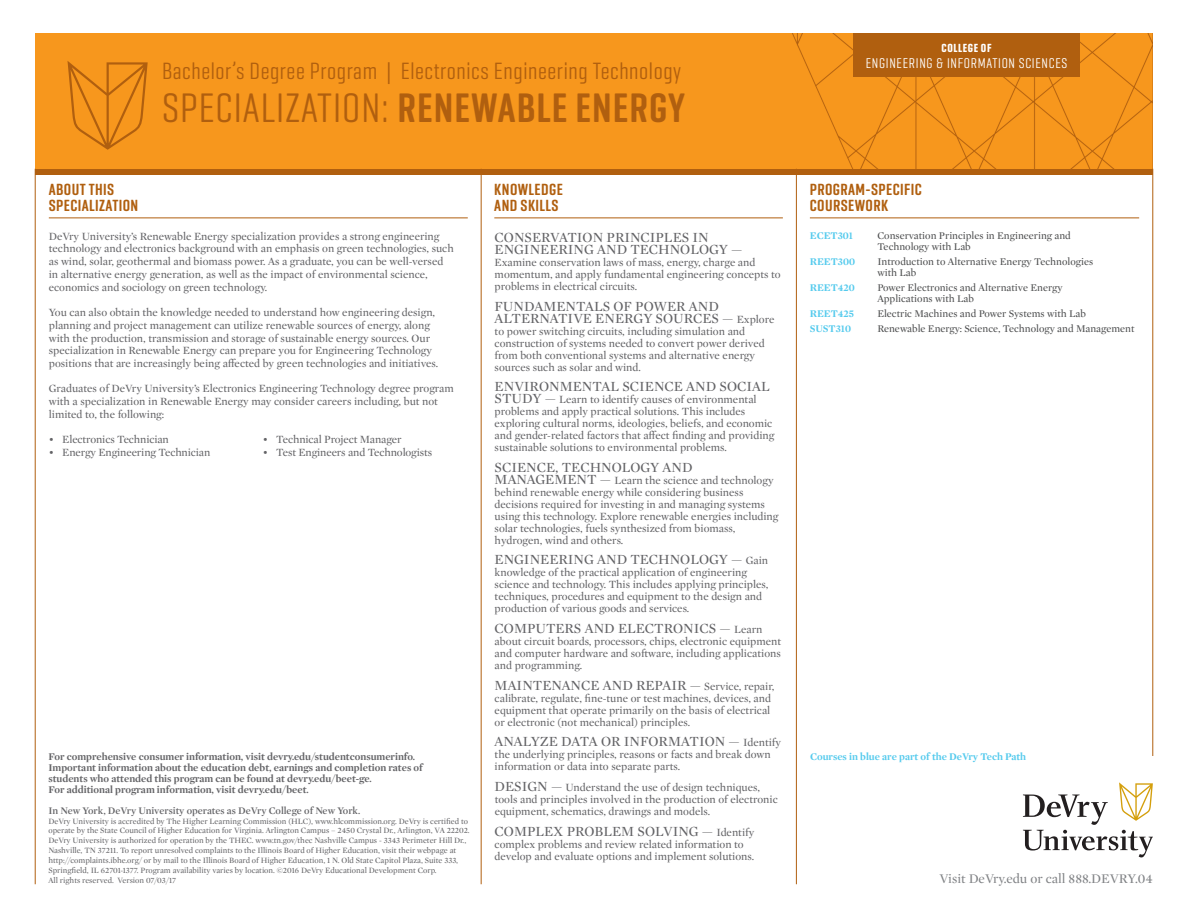
<style>
.page{position:relative;width:1188px;height:918px;background:#fff}
.page>*{position:absolute;margin:0;border:0;box-sizing:border-box;transform-origin:0 0}
.t1{font:42px "Geogrotesque Comp";letter-spacing:.025em;color:#b05f0f}
.t2{font:24px "Geogrotesque Comp";letter-spacing:.025em;color:#b05f0f}
.t3{font:600 16.5px/16.5px "Geogrotesque Comp";letter-spacing:.025em;color:#b05f0f}
.t4{font:14.4px "Geogrotesque Comp";letter-spacing:.05em;color:#fff}
.t5{font:14.25px/12px "Mercury Display";color:#636366}
.t6{font:13.5px "Mercury Display";color:#808285}
.t7{font:700 12px "Geogrotesque Comp";letter-spacing:.05em;color:#fff}
.t8{font:11.25px/12px "Mercury Display";color:#636366}
.t9{font:700 10.5px/11.2px "Mercury Display";color:#636366}
.t10{font:10.5px/11.2px "Mercury Display";color:#4b4c4d}
.t11{font:700 10.5px "Mercury Display";color:#54caed}
.t12{font:600 10.35px "Mercury Display";color:#636366}
.t13{font:8.25px/9.9px "Mercury Display";color:#636366}
.s1{font-weight:600}
.s2{font-size:11.25px}
.s3{font-size:14.25px}
</style>
<div class="page">
<div style="left:35px;top:34px;width:1118px;height:135px;background:#f7971d"></div>
<svg style="left:36px;top:169px;width:1117px;height:7px;background:#bb7531"></svg>
<hr style="left:1153px;top:169px;width:1px;height:587px;background:#b05f0f">
<hr style="left:35px;top:169px;width:1px;height:715px;background:#b05f0f">
<hr style="left:481px;top:169px;width:1px;height:715px;background:#b05f0f">
<hr style="left:796px;top:169px;width:1px;height:715px;background:#b05f0f">
<hr style="left:810px;top:218px;width:329px;height:1px;background:#b05f0f">
<hr style="left:49px;top:218px;width:419px;height:1px;background:#b05f0f">
<hr style="left:494px;top:218px;width:289px;height:1px;background:#b05f0f">
<svg style="left:1023px;top:782px;width:130px;height:75px"></svg>
<div style="left:853px;top:34px;width:227px;height:43px;background:#b05f0f"></div>
<svg style="left:68px;top:61px;width:80px;height:89px;background:#e98c1a"></svg>
<h2 class="t2" style="left:162px;top:56px;width:521px">Bachelor’s Degree Program | Electronics Engineering Technology</h2>
<h1 class="t1" style="left:162px;top:81px;width:524px">SPECIALIZATION: <span class="s1">RENEWABLE ENERGY</span></h1>
<h3 class="t3" style="left:49px;top:180px;width:91px">ABOUT THIS<br>SPECIALIZATION</h3>
<h3 class="t3" style="left:494px;top:180px;width:70px">KNOWLEDGE<br>AND SKILLS</h3>
<p class="t8" style="left:49px;top:229px;width:406px;line-height:12.8px">DeVry University’s Renewable Energy specialization provides a strong engineering technology and electronics background with an emphasis on green technologies, such as wind, solar, geothermal and biomass power. As a graduate, you can be well-versed in alternative energy generation, as well as the impact of environmental science, economics and sociology on green technology.</p>
<p class="t8" style="left:49px;top:305px;width:391px;line-height:12.8px">You can also obtain the knowledge needed to understand how engineering design, planning and project management can utilize renewable sources of energy, along with the production, transmission and storage of sustainable energy sources. Our specialization in Renewable Energy can prepare you for Engineering Technology positions that are increasingly being affected by green technologies and initiatives.</p>
<p class="t8" style="left:49px;top:382px;width:407px;line-height:12.8px">Graduates of DeVry University’s Electronics Engineering Technology degree program with a specialization in Renewable Energy may consider careers including, but not limited to, the following:</p>
<p class="t8" style="left:49px;top:433px;width:122px">• Electronics Technician</p>
<p class="t8" style="left:49px;top:446px;width:163px">• Energy Engineering Technician</p>
<p class="t8" style="left:263px;top:433px;width:140px">• Technical Project Manager</p>
<p class="t8" style="left:263px;top:446px;width:171px">• Test Engineers and Technologists</p>
<p class="t9" style="left:48px;top:750px;width:376px">For comprehensive consumer information, visit devry.edu/studentconsumerinfo.<br>Important information about the education debt, earnings and completion rates of students who attended this program can be found at devry.edu/beet-ge.<br>For additional program information, visit devry.edu/beet.</p>
<p class="t12" style="left:48px;top:803px;width:313px">In New York, DeVry University operates as DeVry College of New York.</p>
<p class="t13" style="left:48px;top:816px;width:423px">DeVry University is accredited by The Higher Learning Commission (HLC), www.hlcommission.org. DeVry is certified to operate by the State Council of Higher Education for Virginia. Arlington Campus – 2450 Crystal Dr., Arlington, VA 22202.<br>DeVry University is authorized for operation by the THEC. www.tn.gov/thec Nashville Campus - 3343 Perimeter Hill Dr., Nashville, TN 37211. To report unresolved complaints to the Illinois Board of Higher Education, visit their webpage at http://complaints.ibhe.org/ or by mail to the Illinois Board of Higher Education, 1 N. Old State Capitol Plaza, Suite 333, Springfield, IL 62701-1377. Program availability varies by location. ©2016 DeVry Educational Development Corp.<br>All rights reserved. Version 07/03/17</p>
<p class="t5" style="left:495px;top:231px;width:249px">CONSERVATION PRINCIPLES IN<br>ENGINEERING AND TECHNOLOGY —</p>
<p class="t8" style="left:495px;top:256px;width:288px">Examine conservation laws of mass, energy, charge and momentum, and apply fundamental engineering concepts to problems in electrical circuits.</p>
<p class="t5" style="left:495px;top:299px;width:281px">FUNDAMENTALS OF POWER AND<br>ALTERNATIVE ENERGY SOURCES — <span class="s2">Explore</span></p>
<p class="t8" style="left:495px;top:324px;width:272px">to power switching circuits, including simulation and construction of systems needed to convert power derived from both conventional systems and alternative energy sources such as solar and wind.</p>
<p class="t5" style="left:495px;top:380px;width:277px">ENVIRONMENTAL SCIENCE AND SOCIAL</p>
<p class="t8" style="left:495px;top:393px;width:281px"><span class="s3">STUDY —</span> Learn to identify causes of environmental problems and apply practical solutions. This includes exploring cultural norms, ideologies, beliefs, and economic and gender-related factors that affect finding and providing sustainable solutions to environmental problems.</p>
<p class="t5" style="left:495px;top:461px;width:199px">SCIENCE, TECHNOLOGY AND</p>
<p class="t8" style="left:495px;top:474px;width:285px"><span class="s3">MANAGEMENT —</span> Learn the science and technology behind renewable energy while considering business decisions required for investing in and managing systems using this technology. Explore renewable energies including solar technologies, fuels synthesized from biomass, hydrogen, wind and others.</p>
<p class="t5" style="left:495px;top:553px;width:275px">ENGINEERING AND TECHNOLOGY — <span class="s2">Gain</span></p>
<p class="t8" style="left:495px;top:566px;width:275px">knowledge of the practical application of engineering science and technology. This includes applying principles, techniques, procedures and equipment to the design and production of various goods and services.</p>
<p class="t5" style="left:495px;top:622px;width:269px">COMPUTERS AND ELECTRONICS — <span class="s2">Learn</span></p>
<p class="t8" style="left:495px;top:635px;width:288px;text-align:justify">about circuit boards, processors, chips, electronic equipment and computer hardware and software, including applications and programming.</p>
<p class="t5" style="left:495px;top:678px;width:281px">MAINTENANCE AND REPAIR — <span class="s2">Service, repair,</span></p>
<p class="t8" style="left:495px;top:692px;width:278px;text-align:justify">calibrate, regulate, fine-tune or test machines, devices, and equipment that operate primarily on the basis of electrical or electronic (not mechanical) principles.</p>
<p class="t5" style="left:495px;top:735px;width:288px">ANALYZE DATA OR INFORMATION — <span class="s2">Identify</span></p>
<p class="t8" style="left:495px;top:748px;width:278px">the underlying principles, reasons or facts and break down information or data into separate parts.</p>
<p class="t8" style="left:495px;top:781px;width:285px"><span class="s3">DESIGN —</span> Understand the use of design techniques, tools and principles involved in the production of electronic equipment, schematics, drawings and models.</p>
<p class="t5" style="left:495px;top:824px;width:261px">COMPLEX PROBLEM SOLVING — <span class="s2">Identify</span></p>
<p class="t8" style="left:495px;top:838px;width:261px">complex problems and review related information to develop and evaluate options and implement solutions.</p>
<p class="t7" style="left:942px;top:40px;width:51px">COLLEGE OF</p>
<p class="t4" style="left:866px;top:54px;width:203px">ENGINEERING &amp; INFORMATION SCIENCES</p>
<h3 class="t3" style="left:810px;top:180px;width:113px">PROGRAM-SPECIFIC<br>COURSEWORK</h3>
<p class="t11" style="left:810px;top:228px;width:45px">ECET301</p>
<p class="t10" style="left:877px;top:229px;width:195px">Conservation Principles in Engineering and<br>Technology with Lab</p>
<p class="t11" style="left:810px;top:254px;width:47px">REET300</p>
<p class="t10" style="left:877px;top:255px;width:217px">Introduction to Alternative Energy Technologies with Lab</p>
<p class="t11" style="left:810px;top:280px;width:46px">REET420</p>
<p class="t10" style="left:877px;top:281px;width:187px">Power Electronics and Alternative Energy<br>Applications with Lab</p>
<p class="t11" style="left:810px;top:306px;width:46px">REET425</p>
<p class="t10" style="left:877px;top:307px;width:210px">Electric Machines and Power Systems with Lab</p>
<p class="t11" style="left:810px;top:321px;width:43px">SUST310</p>
<p class="t10" style="left:877px;top:322px;width:259px">Renewable Energy: Science, Technology and Management</p>
<p class="t11" style="left:810px;top:749px;width:218px">Courses in blue are part of the DeVry Tech Path</p>
<p class="t6" style="left:940px;top:869px;width:215px">Visit DeVry.edu or call 888.DEVRY.04</p>
</div>
